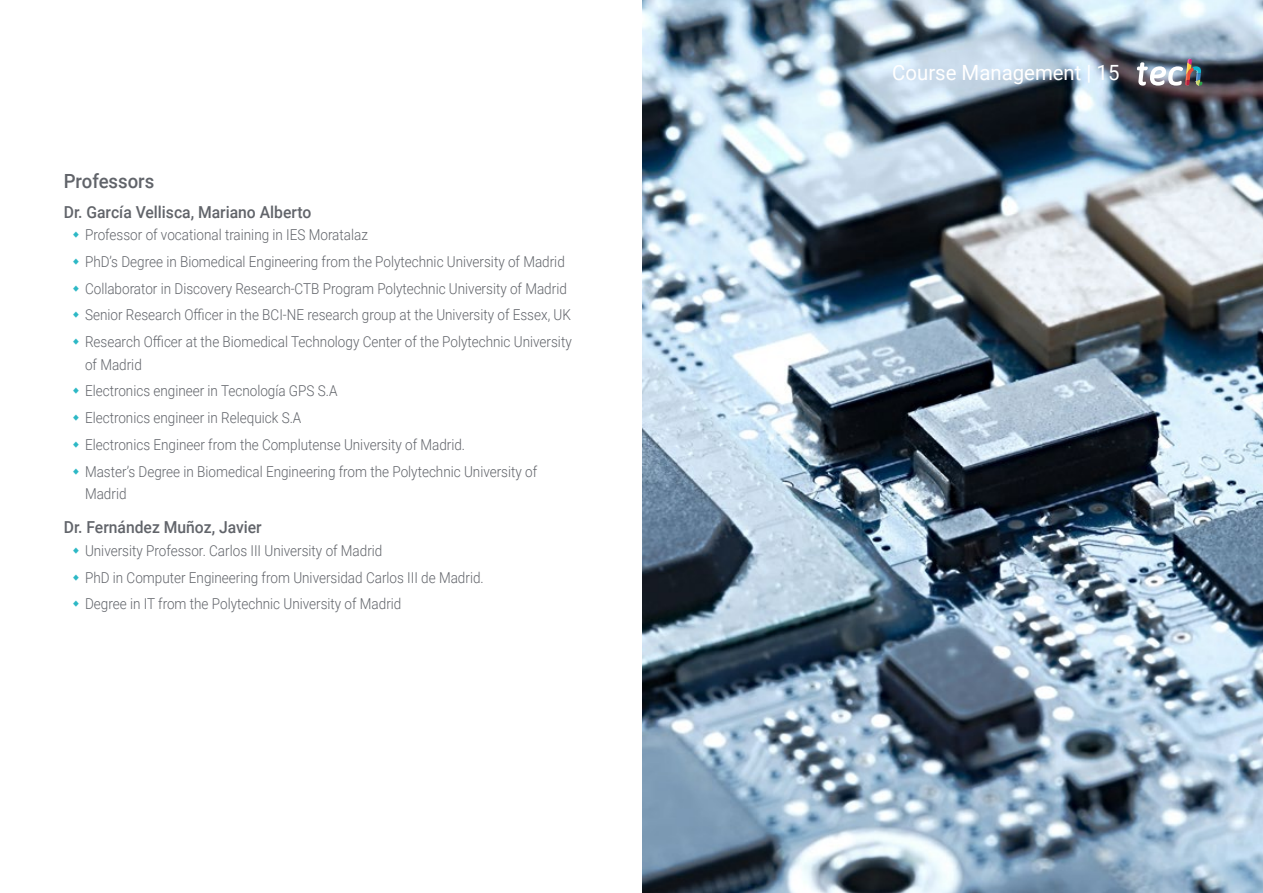
<style>
.page{position:relative;width:1263px;height:893px;background:#fff}
.page>*{position:absolute;margin:0;border:0;box-sizing:border-box;transform-origin:0 0}
.t1{font:21px "Roboto";color:#fff}
.t2{font:500 19.5px "Roboto";color:#61646a;scale:.95 1}
.t3{font:500 16.5px "Roboto";color:#61646a;scale:.95 1}
.t4{font:300 15px/26.7px "Roboto";color:#61646a;scale:.9 1}
</style>
<div class="page">
<img style="left:642px;top:0;width:621px;height:893px">
<svg style="left:1137px;top:59px;width:65px;height:27px"></svg>
<h2 class="t2" style="left:64px;top:167px;width:97px">Professors</h2>
<p class="t3" style="left:64px;top:200px;width:262px">Dr. García Vellisca, Mariano Alberto</p>
<p class="t4" style="left:85px;top:221px;width:542px">Professor of vocational training in IES Moratalaz<br>PhD’s Degree in Biomedical Engineering from the Polytechnic University of Madrid Collaborator in Discovery Research-CTB Program Polytechnic University of Madrid Senior Research Officer in the BCI-NE research group at the University of Essex, UK Research Officer at the Biomedical Technology Center of the Polytechnic University</p>
<p class="t4" style="left:85px;top:350px;width:504px">of Madrid<br>Electronics engineer in Tecnología GPS S.A<br>Electronics engineer in Relequick S.A<br>Electronics Engineer from the Complutense University of Madrid.<br>Master’s Degree in Biomedical Engineering from the Polytechnic University of</p>
<p class="t4" style="left:85px;top:480px;width:48px">Madrid</p>
<p class="t3" style="left:64px;top:516px;width:210px">Dr. Fernández Muñoz, Javier</p>
<p class="t4" style="left:85px;top:537px;width:444px">University Professor. Carlos III University of Madrid<br>PhD in Computer Engineering from Universidad Carlos III de Madrid.<br>Degree in IT from the Polytechnic University of Madrid</p>
<h1 class="t1" style="left:892px;top:57px;width:229px">Course Management | 15</h1>
</div>
